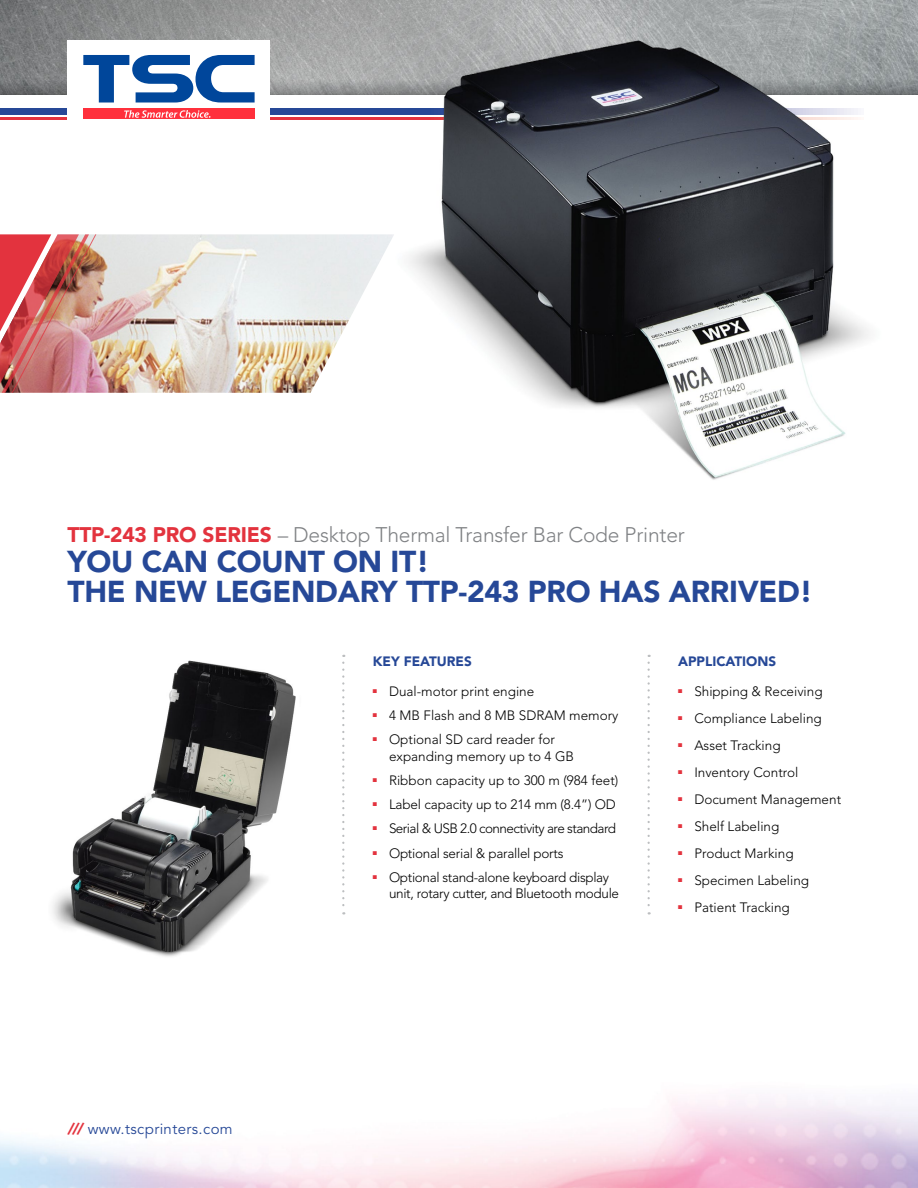
<style>
.page{position:relative;width:918px;height:1188px;background:#fff}
.page>*{position:absolute;margin:0;border:0;box-sizing:border-box;transform-origin:0 0}
.t1{font:900 30px/30px "Avenir LT Std";letter-spacing:-.01em;color:#264897}
.t2{font:300 21px "Avenir";letter-spacing:-.01em;color:#808285}
.t3{font:15px "Avenir LT Std";letter-spacing:.025em;color:#264897}
.t4{font:300 13.5px/16.2px "Avenir";color:#000}
.t5{font:300 13.5px/16.2px "Avenir";letter-spacing:-.025em;color:#000}
.t6{font:300 13.5px "Avenir";letter-spacing:-.04em;color:#000}
.t7{font:300 13.5px "Avenir";letter-spacing:-.02em;color:#000}
.t8{font:900 13.5px "Avenir LT Std";color:#264897}
.s1{font-family:"Avenir LT Std";font-weight:900;color:#e3333e}
.s2{font-family:"Avenir";font-weight:900;font-style:italic;color:#e3333e}
</style>
<div class="page">
<img style="left:0;top:0;width:918px;height:80px">
<svg style="left:0;top:80px;width:918px;height:14px"></svg>
<div style="left:0;top:108px;width:864px;height:7px;background:#264897"></div>
<hr style="left:0;top:117px;width:864px;height:2px;background:#e3333e">
<div style="left:68px;top:40px;width:202px;height:87px;background:#fff"></div>
<svg style="left:83px;top:55px;width:172px;height:48px"></svg>
<div style="left:83px;top:109px;width:172px;height:10px;background:#ff303c"></div>
<svg style="left:124px;top:110px;width:87px;height:8px"></svg>
<svg style="left:648px;top:663px;width:2px;height:251px"></svg>
<img style="left:96px;top:234px;width:289px;height:159px">
<img style="left:0;top:234px;width:96px;height:159px">
<img style="left:385px;top:40px;width:503px;height:440px">
<img style="left:442px;top:41px;width:403px;height:436px">
<img style="left:52px;top:654px;width:294px;height:303px">
<svg style="left:342px;top:663px;width:2px;height:251px"></svg>
<h2 class="t2" style="left:68px;top:523px;width:619px"><span class="s1">TTP-243 PRO SERIES</span> – Desktop Thermal Transfer Bar Code Printer</h2>
<h1 class="t1" style="left:68px;top:547px;width:747px">YOU CAN COUNT ON IT!<br>THE NEW LEGENDARY TTP-243 PRO HAS ARRIVED!</h1>
<p class="t3" style="left:68px;top:1120px;width:167px"><span class="s2">///</span> www.tscprinters.com</p>
<p class="t8" style="left:373px;top:653px;width:101px">KEY FEATURES</p>
<p class="t4" style="left:373px;top:683px;width:163px"><sup>■</sup> Dual-motor print engine</p>
<p class="t4" style="left:373px;top:707px;width:247px"><sup>■</sup> 4 MB Flash and 8 MB SDRAM memory</p>
<p class="t4" style="left:389px;top:732px;width:187px;text-indent:-16px"><sup>■</sup> Optional SD card reader for expanding memory up to 4 GB</p>
<p class="t4" style="left:373px;top:772px;width:247px"><sup>■</sup> Ribbon capacity up to 300 m (984 feet)</p>
<p class="t4" style="left:373px;top:796px;width:245px"><sup>■</sup> Label capacity up to 214 mm (8.4”) OD</p>
<p class="t6" style="left:373px;top:821px;width:245px"><sup>■</sup> Serial &amp; USB 2.0 connectivity are standard</p>
<p class="t7" style="left:373px;top:845px;width:192px"><sup>■</sup> Optional serial &amp; parallel ports</p>
<p class="t5" style="left:389px;top:869px;width:232px;text-indent:-16px"><sup>■</sup> Optional stand-alone keyboard display unit, rotary cutter, and Bluetooth module</p>
<p class="t8" style="left:678px;top:653px;width:99px">APPLICATIONS</p>
<p class="t4" style="left:678px;top:683px;width:146px"><sup>■</sup> Shipping &amp; Receiving</p>
<p class="t4" style="left:678px;top:710px;width:145px"><sup>■</sup> Compliance Labeling</p>
<p class="t4" style="left:678px;top:737px;width:104px"><sup>■</sup> Asset Tracking</p>
<p class="t4" style="left:678px;top:764px;width:122px"><sup>■</sup> Inventory Control</p>
<p class="t4" style="left:678px;top:791px;width:165px"><sup>■</sup> Document Management</p>
<p class="t4" style="left:678px;top:818px;width:103px"><sup>■</sup> Shelf Labeling</p>
<p class="t4" style="left:678px;top:845px;width:117px"><sup>■</sup> Product Marking</p>
<p class="t4" style="left:678px;top:872px;width:132px"><sup>■</sup> Specimen Labeling</p>
<p class="t4" style="left:678px;top:899px;width:113px"><sup>■</sup> Patient Tracking</p>
</div>
